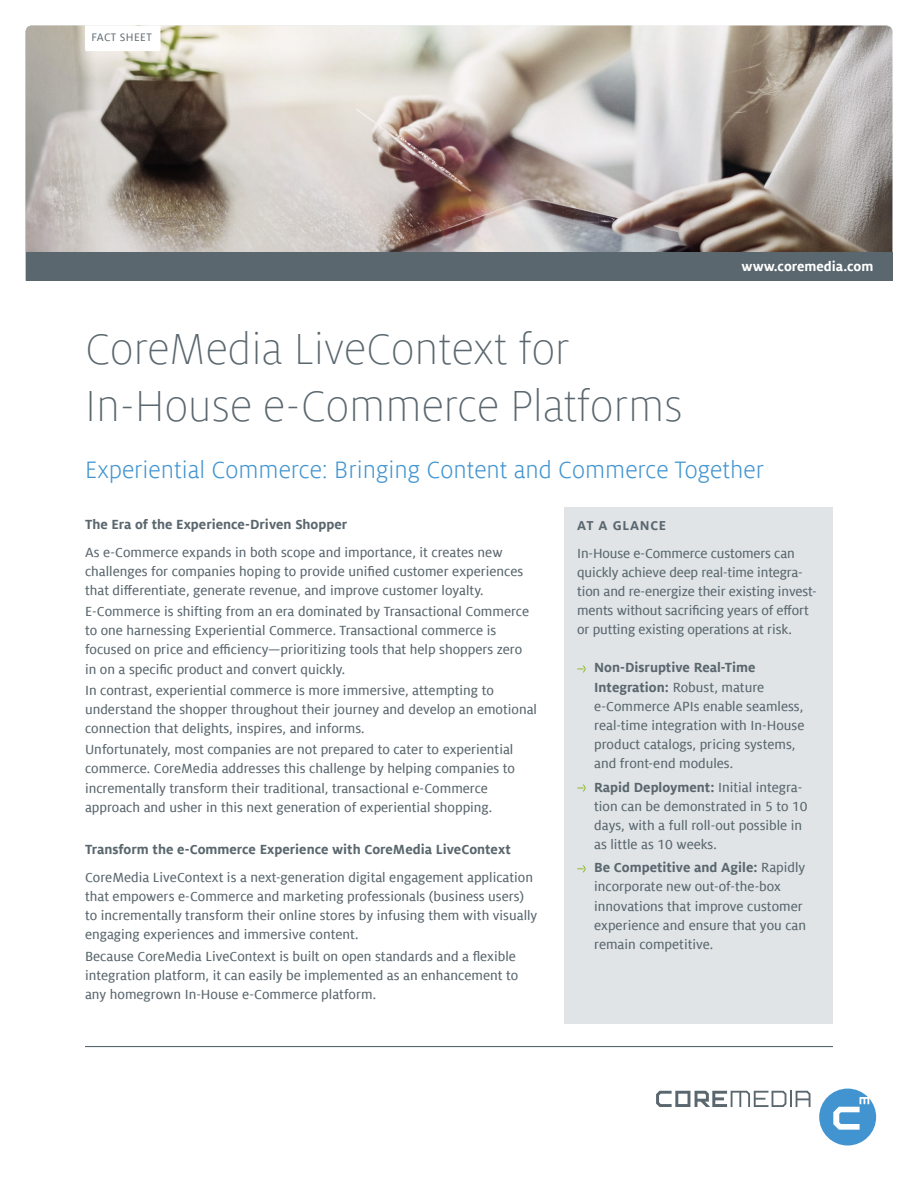
<style>
.page{position:relative;width:918px;height:1188px;background:#fff}
.page>*{position:absolute;margin:0;border:0;box-sizing:border-box;transform-origin:0 0}
._01_Headline{font:200 48px/57.4px "Milo Offc";color:#5a676e}
._02_Subheadline_ligh{font:300 26.25px "Milo Offc";color:#4194d0}
._03_Copy{font:14.7px/19.2px "Milo Offc Text";color:#5a676e}
._03_Copy_nummeration{font:14.7px/19.2px "Milo Offc Text";color:#5a676e}
._02_Subheadline_bold{font:700 14.7px "Milo Offc";color:#5a676e}
._03_Fließtext{font:700 14.7px "Milo Offc";color:#fff}
._02_Subheadline_caps{font:700 14.25px "Milo Offc";letter-spacing:.05em;color:#5a676e}
.t1{font:12px "Milo Offc";letter-spacing:.03em;color:#5a676e}
.s1{font-family:"Milo Offc";font-weight:700}
</style>
<div class="page">
<img style="left:26px;top:26px;width:866px;height:255px">
<div style="left:564px;top:507px;width:269px;height:517px;background:#e0e4e7"></div>
<svg style="left:577px;top:665px;width:9px;height:7px"></svg>
<svg style="left:577px;top:785px;width:9px;height:7px"></svg>
<svg style="left:577px;top:865px;width:9px;height:7px"></svg>
<svg style="left:819px;top:1089px;width:57px;height:57px"></svg>
<svg style="left:656px;top:1091px;width:154px;height:16px"></svg>
<hr style="left:85px;top:1046px;width:748px;height:1px;background:#5a676e">
<div style="left:26px;top:252px;width:866px;height:28px;background:#5a676e"></div>
<svg style="left:85px;top:26px;width:76px;height:25px"></svg>
<p class="t1" style="left:91px;top:31px;width:62px">FACT SHEET</p>
<p class="_03_Fließtext" style="left:742px;top:258px;width:133px">www.coremedia.com</p>
<p class="_01_Headline" style="left:85px;top:320px;width:599px">CoreMedia LiveContext for<br>In-House e-Commerce Platforms</p>
<p class="_02_Subheadline_ligh" style="left:85px;top:456px;width:681px">Experiential Commerce: Bringing Content and Commerce Together</p>
<p class="_02_Subheadline_bold" style="left:85px;top:516px;width:264px">The Era of the Experience-Driven Shopper</p>
<p class="_03_Copy" style="left:85px;top:542px;width:440px">As e-Commerce expands in both scope and importance, it creates new challenges for companies hoping to provide unified customer experiences that differentiate, generate revenue, and improve customer loyalty.</p>
<p class="_03_Copy" style="left:85px;top:602px;width:446px">E-Commerce is shifting from an era dominated by Transactional Commerce to one harnessing Experiential Commerce. Transactional commerce is focused on price and efficiency—prioritizing tools that help shoppers zero in on a specific product and convert quickly.</p>
<p class="_03_Copy" style="left:85px;top:681px;width:454px">In contrast, experiential commerce is more immersive, attempting to understand the shopper throughout their journey and develop an emotional connection that delights, inspires, and informs.</p>
<p class="_03_Copy" style="left:85px;top:740px;width:431px">Unfortunately, most companies are not prepared to cater to experiential commerce. CoreMedia addresses this challenge by helping companies to incrementally transform their traditional, transactional e-Commerce approach and usher in this next generation of experiential shopping.</p>
<p class="_02_Subheadline_bold" style="left:85px;top:841px;width:427px">Transform the e-Commerce Experience with CoreMedia LiveContext</p>
<p class="_03_Copy" style="left:85px;top:868px;width:454px">CoreMedia LiveContext is a next-generation digital engagement application that empowers e-Commerce and marketing professionals (business users) to incrementally transform their online stores by infusing them with visually engaging experiences and immersive content.</p>
<p class="_03_Copy" style="left:85px;top:946px;width:435px">Because CoreMedia LiveContext is built on open standards and a flexible integration platform, it can easily be implemented as an enhancement to any homegrown In-House e-Commerce platform.</p>
<p class="_02_Subheadline_caps" style="left:577px;top:518px;width:90px">AT A GLANCE</p>
<p class="_03_Copy_nummeration" style="left:577px;top:544px;width:241px">In-House e-Commerce customers can quickly achieve deep real-time integra&shy;tion and re-energize their existing invest&shy;ments without sacrificing years of effort or putting existing operations at risk.</p>
<p class="_03_Copy_nummeration" style="left:594px;top:658px;width:212px"><span class="s1">Non-Disruptive Real-Time<br>Integration:</span> Robust, mature e-Commerce APIs enable seamless, real-time integration with In-House product catalogs, pricing systems, and front-end modules.</p>
<p class="_03_Copy_nummeration" style="left:594px;top:777px;width:215px"><span class="s1">Rapid Deployment:</span> Initial integra&shy;tion can be demonstrated in 5 to 10 days, with a full roll-out possible in as little as 10 weeks.</p>
<p class="_03_Copy_nummeration" style="left:594px;top:858px;width:213px"><span class="s1">Be Competitive and Agile:</span> Rapidly incorporate new out-of-the-box innovations that improve customer experience and ensure that you can remain competitive.</p>
</div>
